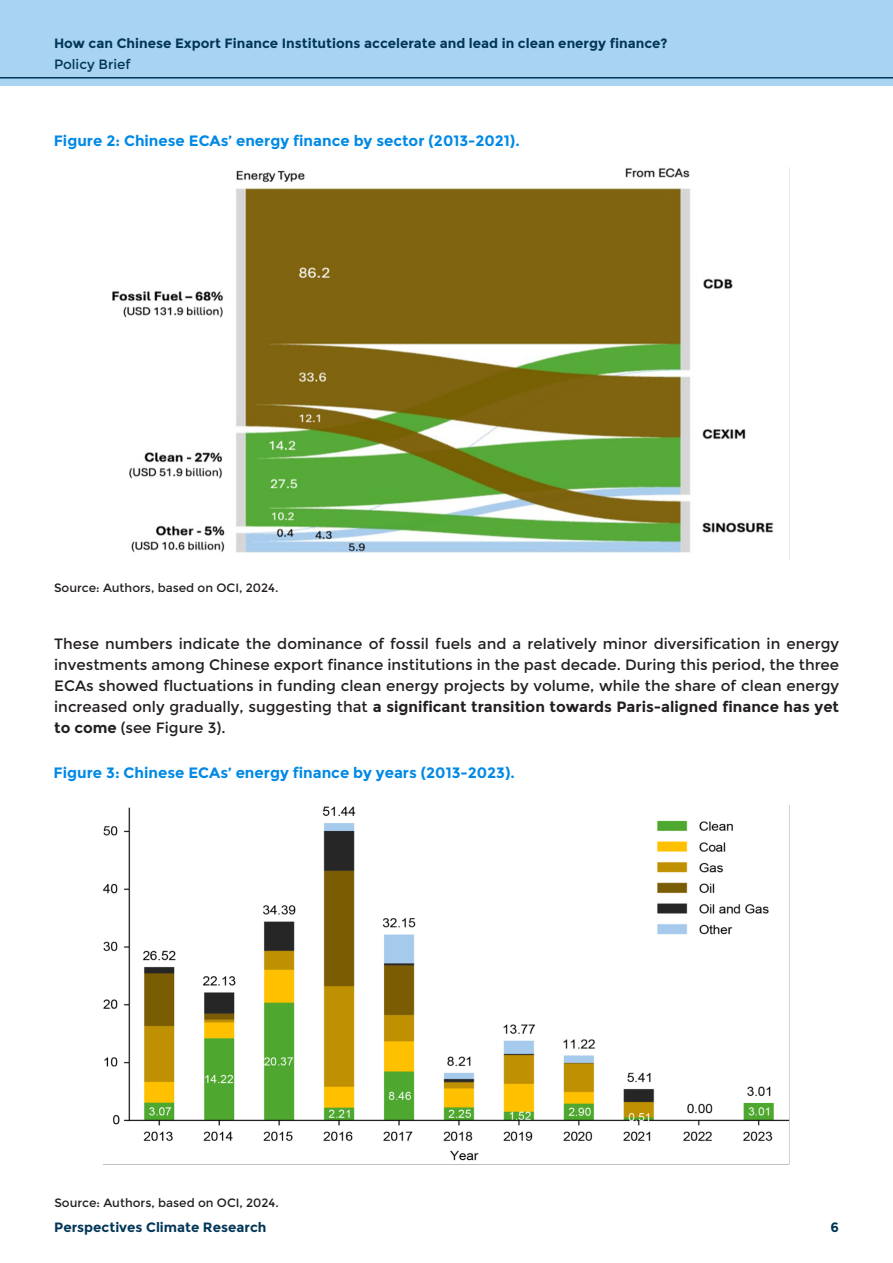
<style>
.page{position:relative;width:893px;height:1263px;background:#fff}
.page>*{position:absolute;margin:0;border:0;box-sizing:border-box;transform-origin:0 0}
.t1{font:15px/21px "Montserrat";color:#231f20;text-align:justify}
.Figure{font:700 15px "Montserrat";color:#0089e5}
.t2{font:700 13.5px "Montserrat";color:#003657}
.t3{font:13.5px "Montserrat";color:#003657}
.Notes{font:12px "Montserrat";color:#231f20}
.s1{font-weight:700}
</style>
<div class="page">
<div style="left:0;top:0;width:893px;height:85px;background:#a9d4f1"></div>
<hr style="left:0;top:77px;width:893px;height:2px;background:#003657">
<img style="left:112px;top:168px;width:678px;height:391px">
<img style="left:103px;top:805px;width:687px;height:360px">
<p class="t2" style="left:54px;top:35px;width:615px">How can Chinese Export Finance Institutions accelerate and lead in clean energy finance?</p>
<p class="t3" style="left:54px;top:57px;width:78px">Policy Brief</p>
<p class="Figure" style="left:54px;top:132px;width:467px">Figure 2: Chinese ECAs’ energy finance by sector (2013-2021).</p>
<p class="Notes" style="left:54px;top:581px;width:226px">Source: Authors, based on OCI, 2024.</p>
<p class="t1" style="left:54px;top:633px;width:786px">These numbers indicate the dominance of fossil fuels and a relatively minor diversification in energy investments among Chinese export finance institutions in the past decade. During this period, the three ECAs showed fluctuations in funding clean energy projects by volume, while the share of clean energy increased only gradually, suggesting that <span class="s1">a significant transition towards Paris-aligned finance has yet to come</span> (see Figure 3).</p>
<p class="Figure" style="left:54px;top:764px;width:463px">Figure 3: Chinese ECAs’ energy finance by years (2013-2023).</p>
<p class="Notes" style="left:54px;top:1196px;width:226px">Source: Authors, based on OCI, 2024.</p>
<p class="t2" style="left:54px;top:1219px;width:214px">Perspectives Climate Research</p>
<p class="t2" style="left:830px;top:1219px;width:10px">6</p>
</div>
